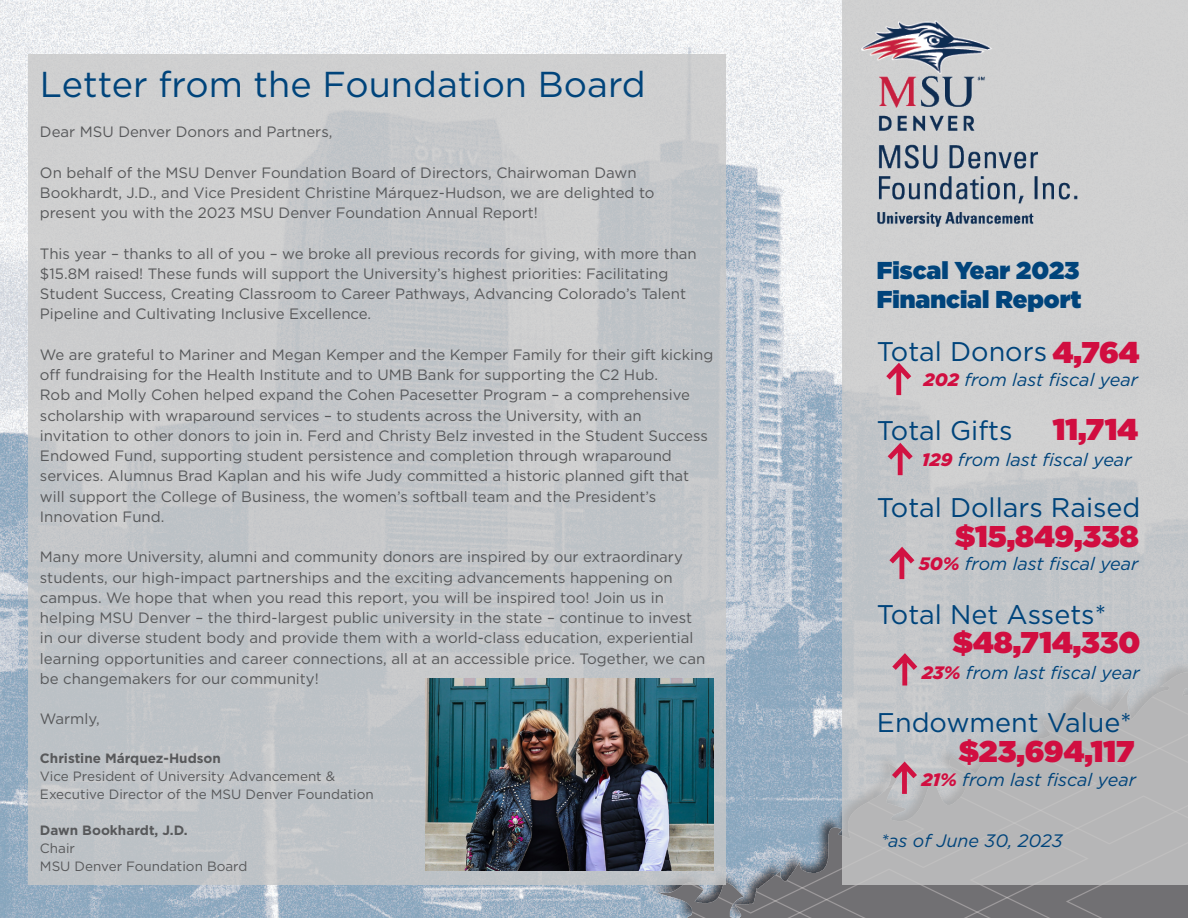
<style>
.page{position:relative;width:1188px;height:918px;background:#fff}
.page>*{position:absolute;margin:0;border:0;box-sizing:border-box;transform-origin:0 0}
.t1{font:36px "Gotham";color:#00447b}
.t2{font:900 30px "Gotham";color:#d10e40}
.t3{font:27px "Gotham";color:#00447b}
.t4{font:900 24.45px/29.2px "Gotham";color:#00447b}
.t5{font:italic 18px "Gotham";color:#00447b}
.t6{font:15px/20.2px "Gotham";color:#57585a}
.t7{font:13.5px/18px "Gotham";color:#57585a}
.t8{font:700 13.5px "Gotham";color:#57585a}
.s1{font-weight:900;font-size:30px;color:#d10e40}
.s2{font-weight:900;color:#d10e40}
</style>
<div class="page">
<img style="left:0;top:0;width:842px;height:671px">
<img style="left:0;top:671px;width:1188px;height:247px">
<div style="left:28px;top:54px;width:698px;height:831px;background:#c8c8c8"></div>
<div style="left:842px;top:0;width:346px;height:885px;background:linear-gradient(to bottom,#d6d7d7,#b8babd)"></div>
<svg style="left:886px;top:363px;width:25px;height:32px"></svg>
<img style="left:861px;top:21px;width:216px;height:206px">
<svg style="left:888px;top:443px;width:25px;height:32px"></svg>
<svg style="left:889px;top:547px;width:25px;height:32px"></svg>
<svg style="left:892px;top:653px;width:25px;height:33px"></svg>
<svg style="left:892px;top:762px;width:25px;height:32px"></svg>
<img style="left:426px;top:678px;width:288px;height:193px">
<h1 class="t1" style="left:40px;top:61px;width:607px">Letter from the Foundation Board</h1>
<p class="t6" style="left:40px;top:121px;width:294px">Dear MSU Denver Donors and Partners,</p>
<p class="t6" style="left:40px;top:162px;width:616px">On behalf of the MSU Denver Foundation Board of Directors, Chairwoman Dawn<br>Bookhardt, J.D., and Vice President Christine Márquez-Hudson, we are delighted to present you with the 2023 MSU Denver Foundation Annual Report!</p>
<p class="t6" style="left:40px;top:243px;width:658px">This year – thanks to all of you – we broke all previous records for giving, with more than $15.8M raised! These funds will support the University’s highest priorities: Facilitating Student Success, Creating Classroom to Career Pathways, Advancing Colorado’s Talent Pipeline and Cultivating Inclusive Excellence.</p>
<p class="t6" style="left:40px;top:344px;width:675px">We are grateful to Mariner and Megan Kemper and the Kemper Family for their gift kicking off fundraising for the Health Institute and to UMB Bank for supporting the C2 Hub.<br>Rob and Molly Cohen helped expand the Cohen Pacesetter Program – a comprehensive scholarship with wraparound services – to students across the University, with an invitation to other donors to join in. Ferd and Christy Belz invested in the Student Success Endowed Fund, supporting student persistence and completion through wraparound services. Alumnus Brad Kaplan and his wife Judy committed a historic planned gift that will support the College of Business, the women’s softball team and the President’s Innovation Fund.</p>
<p class="t6" style="left:40px;top:547px;width:667px">Many more University, alumni and community donors are inspired by our extraordinary students, our high-impact partnerships and the exciting advancements happening on campus. We hope that when you read this report, you will be inspired too! Join us in helping MSU Denver – the third-largest public university in the state – continue to invest in our diverse student body and provide them with a world-class education, experiential learning opportunities and career connections, all at an accessible price. Together, we can be changemakers for our community!</p>
<p class="t6" style="left:40px;top:709px;width:61px">Warmly,</p>
<p class="t8" style="left:40px;top:749px;width:183px">Christine Márquez-Hudson</p>
<p class="t7" style="left:40px;top:767px;width:335px">Vice President of University Advancement &amp;<br>Executive Director of the MSU Denver Foundation</p>
<p class="t8" style="left:40px;top:821px;width:149px">Dawn Bookhardt, J.D.</p>
<p class="t7" style="left:40px;top:839px;width:209px">Chair<br>MSU Denver Foundation Board</p>
<h3 class="t4" style="left:877px;top:255px;width:206px">Fiscal Year 2023<br>Financial Report</h3>
<h3 class="t3" style="left:877px;top:335px;width:264px">Total Donors <span class="s1">4,764</span></h3>
<p class="t5" style="left:924px;top:368px;width:216px"><span class="s2">202</span> from last fiscal year</p>
<h3 class="t3" style="left:877px;top:413px;width:137px">Total Gifts</h3>
<h2 class="t2" style="left:1053px;top:408px;width:87px">11,714</h2>
<p class="t5" style="left:922px;top:448px;width:211px"><span class="s2">129</span> from last fiscal year</p>
<h3 class="t3" style="left:877px;top:490px;width:265px">Total Dollars Raised</h3>
<h2 class="t2" style="left:955px;top:515px;width:186px">$15,849,338</h2>
<p class="t5" style="left:919px;top:552px;width:221px"><span class="s2">50%</span> from last fiscal year</p>
<h3 class="t3" style="left:877px;top:597px;width:231px">Total Net Assets*</h3>
<h2 class="t2" style="left:953px;top:621px;width:189px">$48,714,330</h2>
<p class="t5" style="left:922px;top:661px;width:219px"><span class="s2">23%</span> from last fiscal year</p>
<h3 class="t3" style="left:877px;top:705px;width:256px">Endowment Value*</h3>
<h2 class="t2" style="left:958px;top:729px;width:178px">$23,694,117</h2>
<p class="t5" style="left:921px;top:768px;width:216px"><span class="s2">21%</span> from last fiscal year</p>
<p class="t5" style="left:881px;top:829px;width:184px">*as of June 30, 2023</p>
</div>
